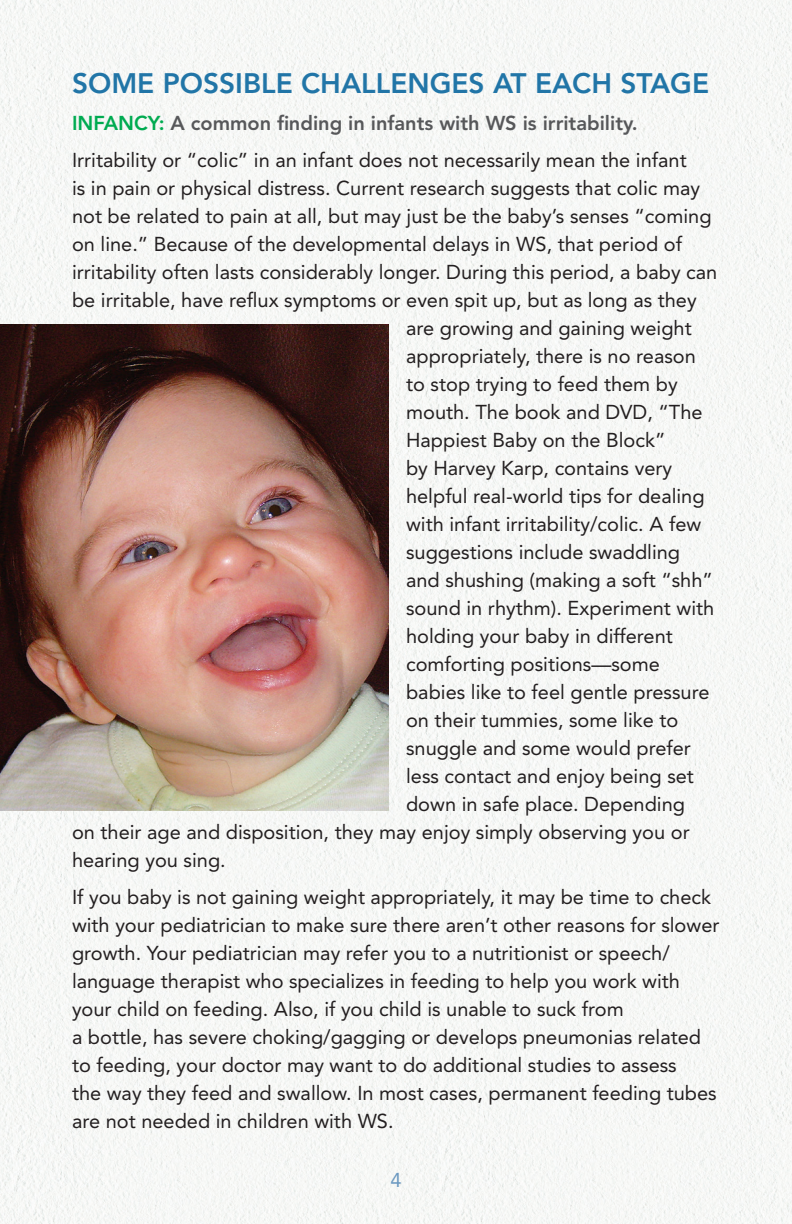
<style>
.page{position:relative;width:792px;height:1224px;background:#f6f7f6}
.page>*{position:absolute;margin:0;border:0;box-sizing:border-box;transform-origin:0 0}
.t1{font:800 28px "Avenir LT Std";color:#2175a7}
.t2{font:20px/28px "Avenir LT Std";color:#231f20}
.t3{font:20px "Avenir LT Std";color:#6c99c1}
.s1{font-weight:800;color:#00ab51}
.s2{font-weight:800;color:#57585a}
</style>
<div class="page">
<img style="left:0;top:324px;width:388px;height:487px">
<h1 class="t1" style="left:72px;top:67px;width:639px">SOME POSSIBLE CHALLENGES AT EACH STAGE</h1>
<p class="t2" style="left:72px;top:105px;width:616px;line-height:37px"><span class="s1">INFANCY:</span> <span class="s2">A common finding in infants with WS is irritability.<br></span>Irritability or “colic” in an infant does not necessarily mean the infant</p>
<p class="t2" style="left:72px;top:174px;width:630px">is in pain or physical distress. Current research suggests that colic may</p>
<p class="t2" style="left:72px;top:202px;width:641px">not be related to pain at all, but may just be the baby’s senses “coming</p>
<p class="t2" style="left:72px;top:230px;width:611px">on line.” Because of the developmental delays in WS, that period of</p>
<p class="t2" style="left:72px;top:258px;width:647px">irritability often lasts considerably longer. During this period, a baby can</p>
<p class="t2" style="left:72px;top:286px;width:626px">be irritable, have reflux symptoms or even spit up, but as long as they</p>
<p class="t2" style="left:406px;top:314px;width:287px">are growing and gaining weight</p>
<p class="t2" style="left:406px;top:342px;width:291px">appropriately, there is no reason</p>
<p class="t2" style="left:406px;top:370px;width:273px">to stop trying to feed them by</p>
<p class="t2" style="left:406px;top:398px;width:298px">mouth. The book and DVD, “The</p>
<p class="t2" style="left:406px;top:426px;width:261px">Happiest Baby on the Block”</p>
<p class="t2" style="left:406px;top:454px;width:268px">by Harvey Karp, contains very</p>
<p class="t2" style="left:406px;top:482px;width:300px">helpful real-world tips for dealing</p>
<p class="t2" style="left:406px;top:510px;width:297px">with infant irritability/colic. A few</p>
<p class="t2" style="left:406px;top:538px;width:276px">suggestions include swaddling</p>
<p class="t2" style="left:406px;top:566px;width:308px">and shushing (making a soft “shh”</p>
<p class="t2" style="left:406px;top:594px;width:310px">sound in rhythm). Experiment with</p>
<p class="t2" style="left:406px;top:622px;width:268px">holding your baby in different</p>
<p class="t2" style="left:406px;top:650px;width:255px">comforting positions—some</p>
<p class="t2" style="left:406px;top:678px;width:305px">babies like to feel gentle pressure</p>
<p class="t2" style="left:406px;top:706px;width:274px">on their tummies, some like to</p>
<p class="t2" style="left:406px;top:734px;width:286px">snuggle and some would prefer</p>
<p class="t2" style="left:406px;top:762px;width:289px">less contact and enjoy being set</p>
<p class="t2" style="left:406px;top:790px;width:280px">down in safe place. Depending</p>
<p class="t2" style="left:72px;top:818px;width:619px">on their age and disposition, they may enjoy simply observing you or</p>
<p class="t2" style="left:72px;top:846px;width:155px">hearing you sing.</p>
<p class="t2" style="left:72px;top:883px;width:649px">If you baby is not gaining weight appropriately, it may be time to check with your pediatrician to make sure there aren’t other reasons for slower growth. Your pediatrician may refer you to a nutritionist or speech/ language therapist who specializes in feeding to help you work with your child on feeding. Also, if you child is unable to suck from<br>a bottle, has severe choking/gagging or develops pneumonias related to feeding, your doctor may want to do additional studies to assess<br>the way they feed and swallow. In most cases, permanent feeding tubes are not needed in children with WS.</p>
<p class="t3" style="left:390px;top:1169px;width:13px">4</p>
</div>
